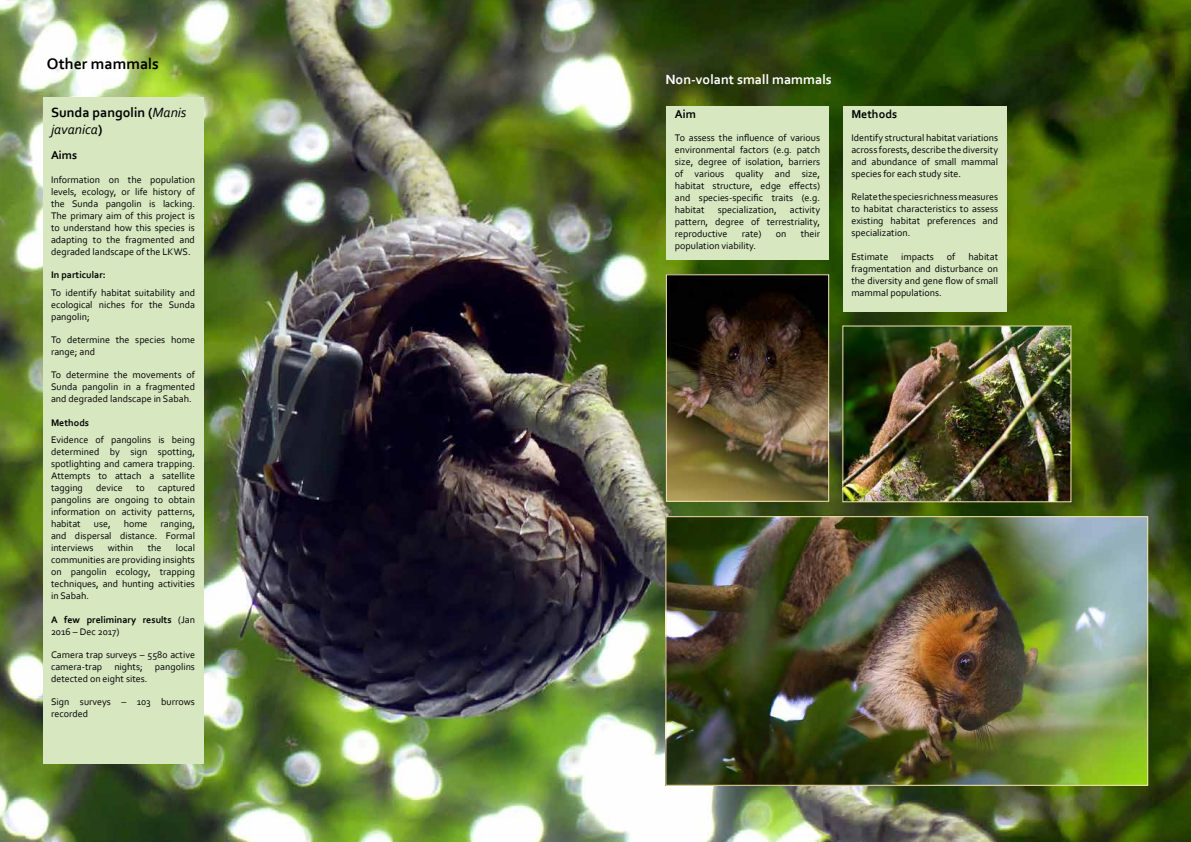
<style>
.page{position:relative;width:1191px;height:842px;background:#fff}
.page>*{position:absolute;margin:0;border:0;box-sizing:border-box;transform-origin:0 0}
.t1{font:700 16px "Corbel";color:#000}
.t2{font:700 14px/16.8px "Corbel";color:#000}
.t3{font:700 14px "Corbel";color:#fff}
.t4{font:700 12px "Corbel";color:#000}
.t5{font:10px/12px "Corbel";color:#000;text-align:justify}
.t6{font:700 10px/12px "Corbel";color:#000}
.s1{font-weight:400;font-style:italic}
.s2{font-weight:400}
</style>
<div class="page">
<img style="left:0;top:0;width:1191px;height:842px">
<div style="left:43px;top:98px;width:160px;height:666px;background:#d7e8c1"></div>
<div style="left:666px;top:106px;width:162px;height:153px;background:#d7e8c1"></div>
<div style="left:843px;top:106px;width:163px;height:205px;background:#d7e8c1"></div>
<img style="left:668px;top:276px;width:159px;height:224px">
<div style="left:666px;top:274px;width:163px;height:228px;border:1px solid #f7e7b1"></div>
<img style="left:667px;top:518px;width:479px;height:266px">
<div style="left:665px;top:516px;width:483px;height:270px;border:1px solid #f7e7b1"></div>
<img style="left:844px;top:327px;width:225px;height:173px">
<div style="left:842px;top:325px;width:229px;height:177px;border:1px solid #f7e7b1"></div>
<h1 class="t1" style="left:47px;top:53px;width:114px">Other mammals</h1>
<h2 class="t2" style="left:51px;top:103px;width:137px">Sunda pangolin (<span class="s1">Manis javanica</span>)</h2>
<p class="t4" style="left:51px;top:148px;width:28px">Aims</p>
<p class="t5" style="left:51px;top:173px;width:145px">Information on the population levels, ecology, or life history of the Sunda pangolin is lacking.<br>The primary aim of this project is to understand how this species is adapting to the fragmented and degraded landscape of the LKWS.</p>
<p class="t6" style="left:51px;top:268px;width:56px">In particular:</p>
<p class="t5" style="left:51px;top:286px;width:145px">To identify habitat suitability and ecological niches for the Sunda pangolin;</p>
<p class="t5" style="left:51px;top:333px;width:145px">To determine the species home range; and</p>
<p class="t5" style="left:51px;top:369px;width:145px">To determine the movements of Sunda pangolin in a fragmented and degraded landscape in Sabah.</p>
<p class="t6" style="left:51px;top:416px;width:40px">Methods</p>
<p class="t5" style="left:51px;top:434px;width:145px">Evidence of pangolins is being determined by sign spotting, spotlighting and camera trapping.<br>Attempts to attach a satellite tagging</p>
<p class="t5" style="left:51px;top:482px;width:145px;text-indent:107px">captured pangolins are ongoing to obtain information on activity patterns, habitat</p>
<p class="t5" style="left:96px;top:482px;width:28px">device</p>
<p class="t5" style="left:136px;top:482px;width:10px">to</p>
<p class="t5" style="left:94px;top:518px;width:18px">use,</p>
<p class="t5" style="left:124px;top:518px;width:25px">home</p>
<p class="t5" style="left:51px;top:518px;width:145px;text-indent:110px">ranging, and dispersal distance. Formal interviews</p>
<p class="t5" style="left:51px;top:542px;width:145px;text-indent:125px">local communities are providing insights on pangolin ecology, trapping techniques, and hunting activities in Sabah.</p>
<p class="t6" style="left:51px;top:613px;width:145px">A few preliminary results <span class="s2">(Jan<br>2016 – Dec 2017)</span></p>
<p class="t5" style="left:51px;top:648px;width:145px">Camera trap surveys – 5580 active camera-trap nights; pangolins detected on eight sites.</p>
<p class="t5" style="left:51px;top:696px;width:145px">Sign surveys – 103 burrows recorded</p>
<p class="t5" style="left:108px;top:542px;width:27px">within</p>
<p class="t5" style="left:148px;top:542px;width:15px">the</p>
<h2 class="t3" style="left:665px;top:71px;width:168px">Non-volant small mammals</h2>
<p class="t4" style="left:675px;top:107px;width:23px">Aim</p>
<p class="t5" style="left:675px;top:132px;width:147px">To assess the influence of various environmental factors (e.g. patch size, degree of isolation, barriers of various quality and size, habitat structure, edge effects) and species-specific traits (e.g. habitat</p>
<p class="t5" style="left:718px;top:204px;width:60px">specialization,</p>
<p class="t5" style="left:675px;top:204px;width:147px;text-indent:115px">activity pattern, degree of terrestriality, reproductive</p>
<p class="t5" style="left:742px;top:228px;width:21px">rate)</p>
<p class="t5" style="left:775px;top:228px;width:12px">on</p>
<p class="t5" style="left:800px;top:228px;width:21px">their</p>
<p class="t5" style="left:675px;top:240px;width:83px">population viability.</p>
<p class="t4" style="left:851px;top:106px;width:47px">Methods</p>
<p class="t5" style="left:851px;top:131px;width:148px">Identify structural habitat variations across forests, describe the diversity and abundance of small mammal species for each study site.</p>
<p class="t5" style="left:851px;top:191px;width:148px">Relate the species richness measures to habitat characteristics to assess existing habitat preferences and specialization.</p>
<p class="t5" style="left:851px;top:250px;width:38px">Estimate</p>
<p class="t5" style="left:901px;top:250px;width:34px">impacts</p>
<p class="t5" style="left:947px;top:250px;width:10px">of</p>
<p class="t5" style="left:851px;top:250px;width:148px;text-indent:117px">habitat fragmentation and disturbance on the diversity and gene flow of small mammal populations.</p>
</div>
